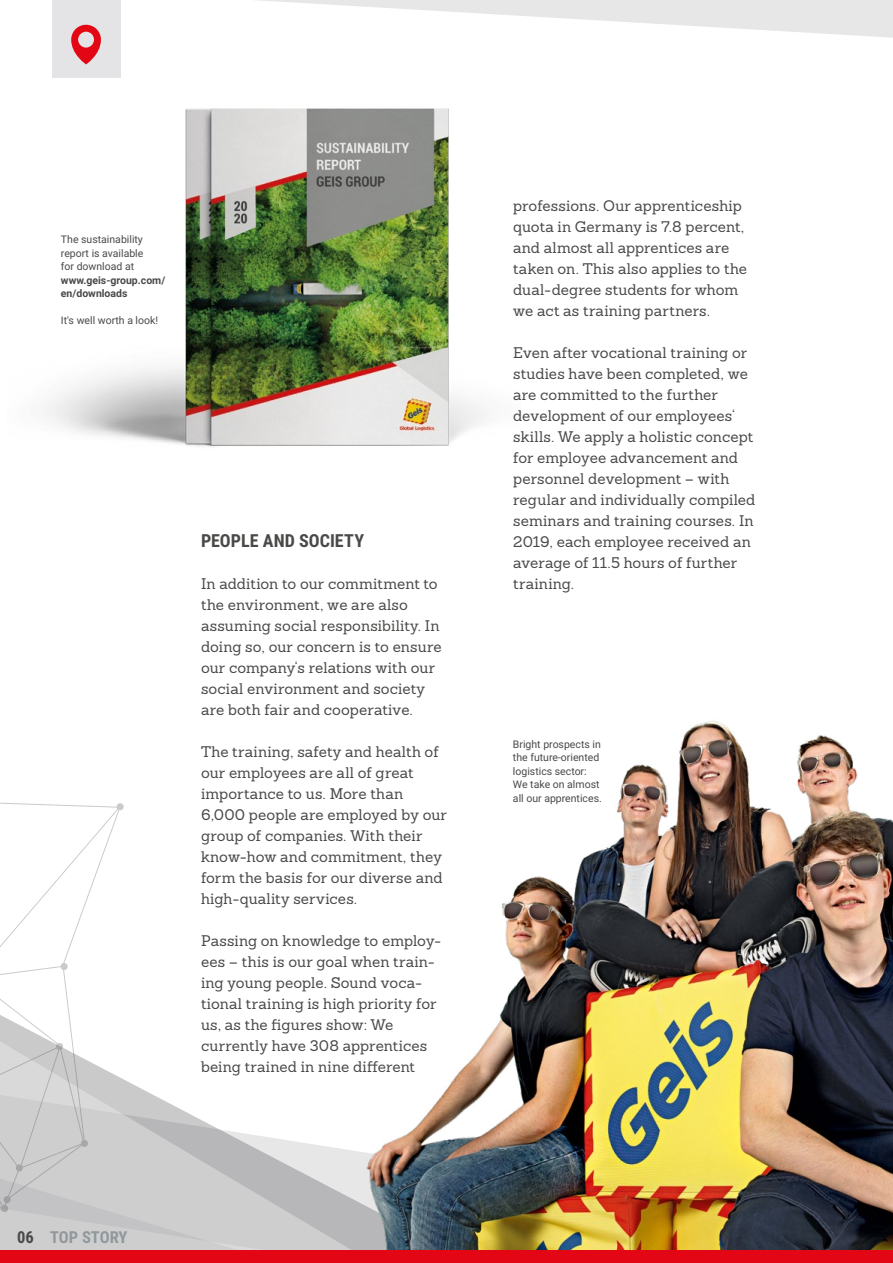
<style>
.page{position:relative;width:893px;height:1263px;background:#fff}
.page>*{position:absolute;margin:0;border:0;box-sizing:border-box;transform-origin:0 0}
.t1{font:700 18px "Roboto Condensed";color:#494948}
.t2{font:700 16.5px "Roboto Condensed";color:#91989c}
.t3{font:15px/21px "Sanchez Slab";letter-spacing:.005em;color:#494948}
.t4{font:10.5px/13.5px "Roboto";color:#494948;text-align:justify}
.t5{font:700 10.5px/13.5px "Roboto";color:#494948}
.s1{color:#494948}
</style>
<div class="page">
<img style="left:44px;top:26px;width:442px;height:421px">
<svg style="left:251px;top:0;width:642px;height:113px"></svg>
<svg style="left:121px;top:1078px;width:213px;height:172px;fill:#cfcecf"></svg>
<svg style="left:0;top:806px;width:120px;height:444px"></svg>
<div style="left:116px;top:803px;width:8px;height:8px;background:#cacaca;border-radius:3px"></div>
<svg style="left:60px;top:963px;width:8px;height:7px"></svg>
<svg style="left:56px;top:1042px;width:7px;height:8px"></svg>
<div style="left:81px;top:1139px;width:7px;height:8px;background:#a8a7a8;border-radius:3px"></div>
<div style="left:16px;top:1164px;width:7px;height:8px;background:#a8a7a8;border-radius:3px"></div>
<div style="left:3px;top:1196px;width:8px;height:7px;background:#a09fa0;border-radius:3px"></div>
<svg style="left:1px;top:1205px;width:8px;height:7px"></svg>
<img style="left:334px;top:721px;width:559px;height:529px">
<div style="left:0;top:1250px;width:893px;height:13px;background:#e30715"></div>
<div style="left:52px;top:0;width:68px;height:77px;background:#e4e4e6"></div>
<svg style="left:71px;top:25px;width:30px;height:39px"></svg>
<p class="t4" style="left:61px;top:233px;width:84px">The sustainability report is available for download at</p>
<p class="t5" style="left:61px;top:273px;width:106px">www.geis-group.com/ en/downloads</p>
<p class="t4" style="left:61px;top:314px;width:99px">It's well worth a look!</p>
<p class="t2" style="left:17px;top:1226px;width:112px"><span class="s1">06</span> TOP STORY</p>
<p class="t1" style="left:201px;top:528px;width:165px">PEOPLE AND SOCIETY</p>
<p class="t3" style="left:201px;top:573px;width:242px">In addition to our commitment to the environment, we are also assuming social responsibility. In doing so, our concern is to ensure our company‘s relations with our social environment and society are both fair and cooperative.</p>
<p class="t3" style="left:201px;top:741px;width:247px">The training, safety and health of our employees are all of great importance to us. More than<br>6,000 people are employed by our group of companies. With their know-how and commitment, they form the basis for our diverse and high-quality services.</p>
<p class="t3" style="left:201px;top:930px;width:242px">Passing on knowledge to employ&shy;ees – this is our goal when train&shy;ing young people. Sound voca&shy;tional training is high priority for us, as the figures show: We currently have 308 apprentices being trained in nine different</p>
<p class="t3" style="left:513px;top:195px;width:235px">professions. Our apprenticeship quota in Germany is 7.8 percent, and almost all apprentices are taken on. This also applies to the dual-degree students for whom we act as training partners.</p>
<p class="t3" style="left:513px;top:342px;width:244px">Even after vocational training or studies have been completed, we are committed to the further development of our employees‘ skills. We apply a holistic concept for employee advancement and personnel development – with regular and individually compiled seminars and training courses. In<br>2019, each employee received an average of 11.5 hours of further training.</p>
<p class="t4" style="left:513px;top:737px;width:90px;text-align:left">Bright prospects in the future-oriented logistics sector:<br>We take on almost all our apprentices.</p>
</div>
